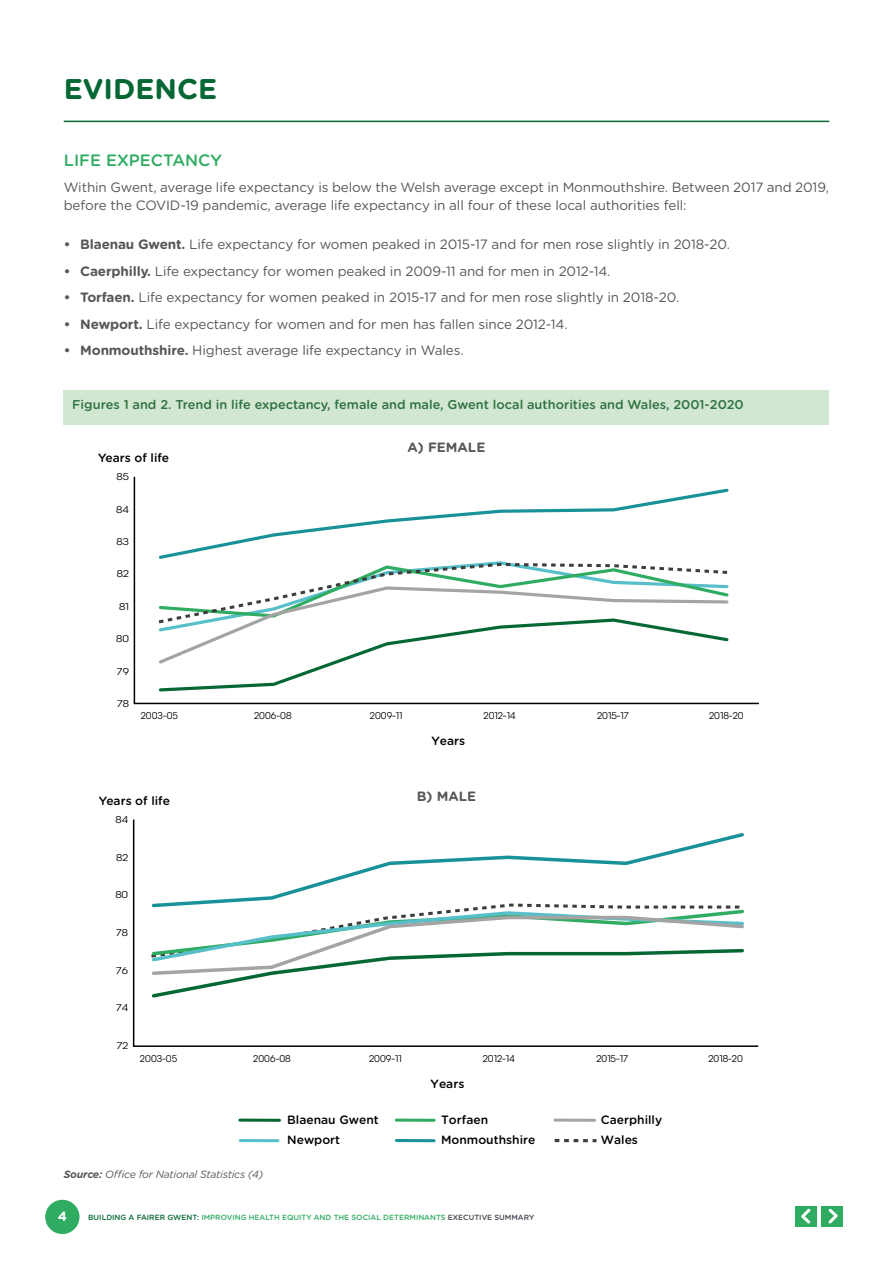
<style>
.page{position:relative;width:893px;height:1263px;background:#fff}
.page>*{position:absolute;margin:0;border:0;box-sizing:border-box;transform-origin:0 0}
.t1{font:700 28.5px "Gotham Rounded";color:#046734}
.t2{font:500 16.5px "Gotham Rounded";color:#30ac62}
.t3{font:13.5px/18px "Gotham Rounded";letter-spacing:-.01em;color:#575756}
.t4{font:700 13.5px "Gotham Rounded";color:#575756}
.t5{font:700 13.5px "Gotham Rounded";color:#fff}
.t6{font:500 12.75px "Gotham Rounded";color:#2f713f}
.t7{font:500 12px "Gotham Rounded";color:#000}
.t8{font:10.5px "All Round Gothic";letter-spacing:.005em;color:#000}
.t9{font:italic 10.5px "Gotham Rounded";letter-spacing:-.02em;color:#575756}
.t10{font:10.5px "All Round Gothic";letter-spacing:.005em;color:#000;scale:1.13 1}
.t11{font:500 7.5px "Gotham Rounded";color:#30ac62}
.s1{font-weight:700}
.s2{color:#046734}
.s3{color:#42454f}
</style>
<div class="page">
<div style="left:45px;top:1200px;width:35px;height:34px;background:#30ac62;border-radius:50%"></div>
<div style="left:796px;top:1206px;width:21px;height:20px;background:#30ac62"></div>
<svg style="left:801px;top:1208px;width:10px;height:16px"></svg>
<div style="left:822px;top:1206px;width:21px;height:20px;background:#30ac62"></div>
<svg style="left:828px;top:1208px;width:10px;height:16px"></svg>
<hr style="left:64px;top:121px;width:765px;height:1px;background:#046734">
<div style="left:64px;top:390px;width:765px;height:34px;background:#d2e7d2"></div>
<hr style="left:134px;top:477px;width:1px;height:226px;background:#000">
<hr style="left:134px;top:703px;width:625px;height:1px;background:#000">
<svg style="left:158px;top:488px;width:571px;height:204px"></svg>
<hr style="left:133px;top:819px;width:1px;height:227px;background:#000">
<hr style="left:133px;top:1045px;width:625px;height:2px;background:#000">
<svg style="left:396px;top:1118px;width:38px;height:4px"></svg>
<hr style="left:240px;top:1139px;width:38px;height:3px;background:#57bfc9">
<svg style="left:555px;top:1118px;width:40px;height:4px"></svg>
<svg style="left:240px;top:1118px;width:39px;height:4px"></svg>
<hr style="left:396px;top:1139px;width:38px;height:3px;background:#189298">
<svg style="left:555px;top:1139px;width:41px;height:3px"></svg>
<svg style="left:182px;top:833px;width:562px;height:69px"></svg>
<svg style="left:151px;top:902px;width:593px;height:96px"></svg>
<h1 class="t1" style="left:64px;top:68px;width:155px">EVIDENCE</h1>
<p class="t2" style="left:64px;top:148px;width:160px">LIFE EXPECTANCY</p>
<p class="t3" style="left:64px;top:178px;width:767px">Within Gwent, average life expectancy is below the Welsh average except in Monmouthshire. Between 2017 and 2019, before the COVID-19 pandemic, average life expectancy in all four of these local authorities fell:</p>
<p class="t3" style="left:64px;top:235px;width:668px"><span class="s1">• Blaenau Gwent.</span> Life expectancy for women peaked in 2015-17 and for men rose slightly in 2018-20.</p>
<p class="t3" style="left:64px;top:261px;width:548px"><span class="s1">• Caerphilly.</span> Life expectancy for women peaked in 2009-11 and for men in 2012-14.</p>
<p class="t3" style="left:64px;top:288px;width:617px"><span class="s1">• Torfaen.</span> Life expectancy for women peaked in 2015-17 and for men rose slightly in 2018-20.</p>
<p class="t3" style="left:64px;top:314px;width:505px"><span class="s1">• Newport.</span> Life expectancy for women and for men has fallen since 2012-14.</p>
<p class="t3" style="left:64px;top:341px;width:401px"><span class="s1">• Monmouthshire.</span> Highest average life expectancy in Wales.</p>
<p class="t6" style="left:72px;top:395px;width:673px">Figures 1 and 2. Trend in life expectancy, female and male, Gwent local authorities and Wales, 2001-2020</p>
<p class="t4" style="left:408px;top:437px;width:79px">A) FEMALE</p>
<p class="t7" style="left:98px;top:449px;width:73px">Years of life</p>
<p class="t10" style="left:116px;top:471px;width:13px">85</p>
<p class="t10" style="left:116px;top:503px;width:13px">84</p>
<p class="t10" style="left:117px;top:535px;width:12px">83</p>
<p class="t10" style="left:117px;top:568px;width:12px">82</p>
<p class="t10" style="left:119px;top:600px;width:10px">81</p>
<p class="t10" style="left:116px;top:632px;width:13px">80</p>
<p class="t10" style="left:117px;top:665px;width:12px">79</p>
<p class="t10" style="left:117px;top:697px;width:12px">78</p>
<p class="t8" style="left:141px;top:709px;width:39px">2003-05</p>
<p class="t8" style="left:254px;top:709px;width:39px">2006-08</p>
<p class="t8" style="left:370px;top:709px;width:34px">2009-11</p>
<p class="t8" style="left:483px;top:709px;width:34px">2012-14</p>
<p class="t8" style="left:597px;top:709px;width:33px">2015-17</p>
<p class="t8" style="left:709px;top:709px;width:36px">2018-20</p>
<p class="t7" style="left:99px;top:792px;width:73px">Years of life</p>
<p class="t10" style="left:116px;top:813px;width:13px">84</p>
<p class="t10" style="left:116px;top:851px;width:12px">82</p>
<p class="t10" style="left:115px;top:889px;width:13px">80</p>
<p class="t10" style="left:116px;top:926px;width:12px">78</p>
<p class="t10" style="left:116px;top:964px;width:12px">76</p>
<p class="t10" style="left:116px;top:1001px;width:12px">74</p>
<p class="t10" style="left:117px;top:1039px;width:12px">72</p>
<p class="t7" style="left:431px;top:732px;width:35px">Years</p>
<p class="t4" style="left:417px;top:786px;width:61px">B) MALE</p>
<p class="t8" style="left:140px;top:1052px;width:39px">2003-05</p>
<p class="t8" style="left:253px;top:1052px;width:39px">2006-08</p>
<p class="t8" style="left:369px;top:1052px;width:34px">2009-11</p>
<p class="t8" style="left:483px;top:1052px;width:34px">2012-14</p>
<p class="t8" style="left:596px;top:1052px;width:33px">2015-17</p>
<p class="t8" style="left:708px;top:1052px;width:36px">2018-20</p>
<p class="t7" style="left:287px;top:1111px;width:93px">Blaenau Gwent</p>
<p class="t7" style="left:431px;top:1075px;width:35px">Years</p>
<p class="t7" style="left:441px;top:1111px;width:49px">Torfaen</p>
<p class="t7" style="left:601px;top:1111px;width:63px">Caerphilly</p>
<p class="t9" style="left:64px;top:1167px;width:201px"><span class="s1">Source:</span> Office for National Statistics (4)</p>
<p class="t7" style="left:287px;top:1131px;width:54px">Newport</p>
<p class="t7" style="left:441px;top:1131px;width:96px">Monmouthshire</p>
<p class="t5" style="left:58px;top:1206px;width:11px">4</p>
<p class="t11" style="left:88px;top:1212px;width:447px"><span class="s2">BUILDING A FAIRER GWENT:</span> IMPROVING HEALTH EQUITY AND THE SOCIAL DETERMINANTS <span class="s3">EXECUTIVE SUMMARY</span></p>
<p class="t7" style="left:601px;top:1131px;width:39px">Wales</p>
</div>
